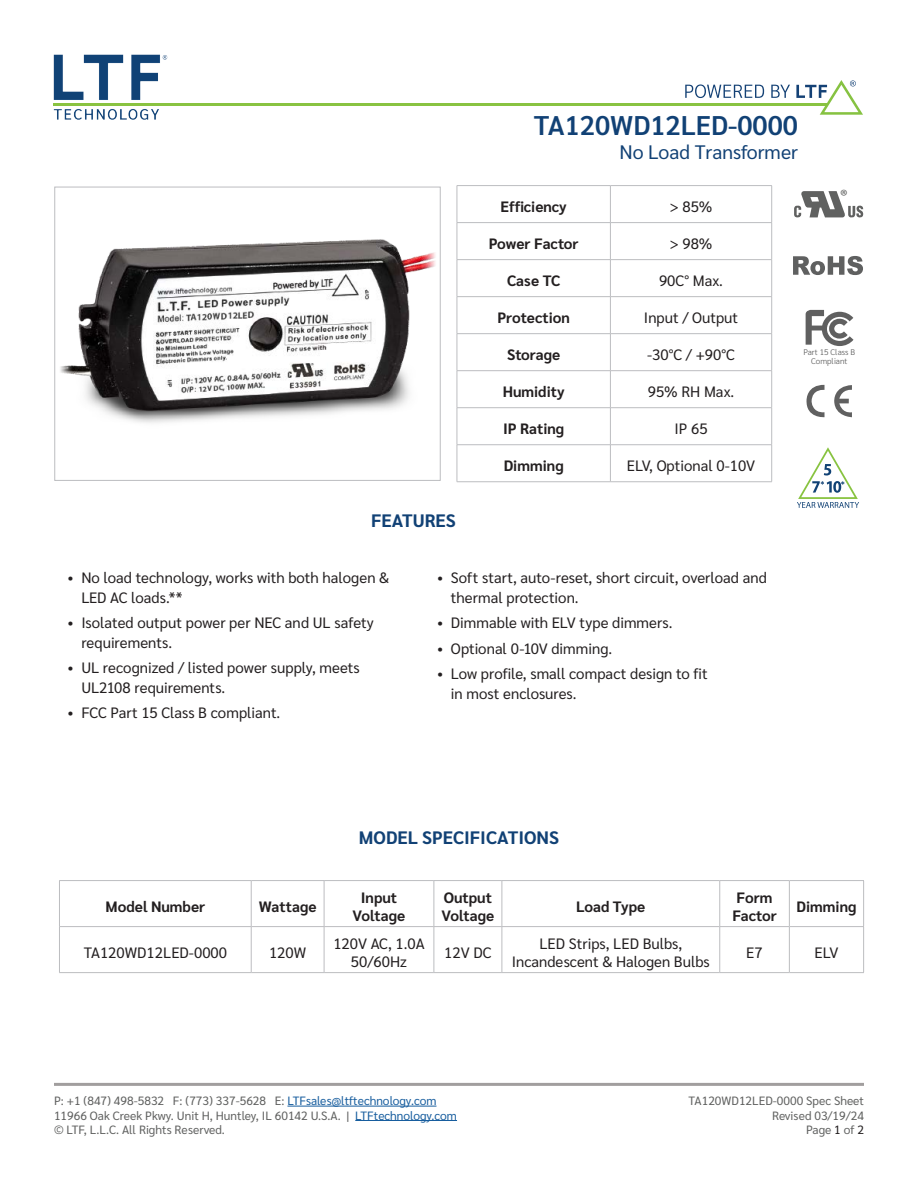
<style>
.page{position:relative;width:918px;height:1188px;background:#fff}
.page>*{position:absolute;margin:0;border:0;box-sizing:border-box;transform-origin:0 0}
.t1{font:600 27px "Sarabun";color:#114175}
.t2{font:19.5px "Sarabun";color:#114175}
.t3{font:700 18px "Sarabun";color:#114175}
.t4{font:18px "Myriad Pro";color:#606160}
.t5{font:15px/19.5px "Sarabun";color:#231f20}
.t6{font:700 15px/18px "Sarabun";color:#231f20}
.t7{font:12px/14.4px "Sarabun";color:#606160}
.t8{font:300 8.1px/9.8px "Sarabun";color:#606060;text-align:center}
.s1{color:#175d9e}
.s2{color:#231f20}
</style>
<div class="page">
<img style="left:53px;top:54px;width:117px;height:66px">
<hr style="left:53px;top:103px;width:774px;height:2px;background:#89c341">
<svg style="left:685px;top:84px;width:79px;height:14px"></svg>
<svg style="left:771px;top:85px;width:19px;height:13px"></svg>
<svg style="left:796px;top:80px;width:67px;height:35px"></svg>
<hr style="left:457px;top:185px;width:153px;height:1px;background:#bcbdc0">
<hr style="left:457px;top:186px;width:1px;height:36px;background:#bcbdc0">
<hr style="left:610px;top:185px;width:162px;height:1px;background:#bcbdc0">
<hr style="left:610px;top:186px;width:1px;height:36px;background:#bcbdc0">
<hr style="left:771px;top:186px;width:1px;height:36px;background:#bcbdc0">
<hr style="left:457px;top:222px;width:153px;height:1px;background:#bcbdc0">
<hr style="left:457px;top:223px;width:1px;height:36px;background:#bcbdc0">
<hr style="left:610px;top:222px;width:162px;height:1px;background:#bcbdc0">
<hr style="left:610px;top:223px;width:1px;height:36px;background:#bcbdc0">
<hr style="left:771px;top:223px;width:1px;height:36px;background:#bcbdc0">
<hr style="left:457px;top:259px;width:153px;height:1px;background:#bcbdc0">
<hr style="left:457px;top:260px;width:1px;height:36px;background:#bcbdc0">
<hr style="left:610px;top:259px;width:162px;height:1px;background:#bcbdc0">
<hr style="left:610px;top:260px;width:1px;height:36px;background:#bcbdc0">
<hr style="left:771px;top:260px;width:1px;height:36px;background:#bcbdc0">
<hr style="left:457px;top:296px;width:153px;height:1px;background:#bcbdc0">
<hr style="left:457px;top:297px;width:1px;height:36px;background:#bcbdc0">
<hr style="left:610px;top:296px;width:162px;height:1px;background:#bcbdc0">
<hr style="left:610px;top:297px;width:1px;height:36px;background:#bcbdc0">
<hr style="left:771px;top:297px;width:1px;height:36px;background:#bcbdc0">
<hr style="left:457px;top:333px;width:153px;height:1px;background:#bcbdc0">
<hr style="left:457px;top:334px;width:1px;height:36px;background:#bcbdc0">
<hr style="left:610px;top:333px;width:162px;height:1px;background:#bcbdc0">
<hr style="left:610px;top:334px;width:1px;height:36px;background:#bcbdc0">
<hr style="left:771px;top:334px;width:1px;height:36px;background:#bcbdc0">
<hr style="left:457px;top:370px;width:153px;height:1px;background:#bcbdc0">
<hr style="left:457px;top:371px;width:1px;height:37px;background:#bcbdc0">
<hr style="left:610px;top:370px;width:162px;height:1px;background:#bcbdc0">
<hr style="left:610px;top:371px;width:1px;height:37px;background:#bcbdc0">
<hr style="left:771px;top:371px;width:1px;height:37px;background:#bcbdc0">
<hr style="left:457px;top:407px;width:153px;height:1px;background:#bcbdc0">
<hr style="left:457px;top:408px;width:1px;height:37px;background:#bcbdc0">
<hr style="left:610px;top:407px;width:162px;height:1px;background:#bcbdc0">
<hr style="left:610px;top:408px;width:1px;height:37px;background:#bcbdc0">
<hr style="left:771px;top:408px;width:1px;height:37px;background:#bcbdc0">
<hr style="left:457px;top:444px;width:153px;height:1px;background:#bcbdc0">
<hr style="left:457px;top:445px;width:1px;height:37px;background:#bcbdc0">
<hr style="left:610px;top:444px;width:162px;height:1px;background:#bcbdc0">
<hr style="left:610px;top:445px;width:1px;height:37px;background:#bcbdc0">
<hr style="left:771px;top:445px;width:1px;height:37px;background:#bcbdc0">
<hr style="left:457px;top:481px;width:153px;height:1px;background:#bcbdc0">
<hr style="left:610px;top:481px;width:162px;height:1px;background:#bcbdc0">
<img style="left:60px;top:239px;width:376px;height:184px">
<div style="left:55px;top:187px;width:385px;height:294px;border:1px solid #bcbdc0"></div>
<svg style="left:806px;top:385px;width:19px;height:33px"></svg>
<svg style="left:834px;top:385px;width:18px;height:32px"></svg>
<svg style="left:793px;top:256px;width:70px;height:19px"></svg>
<svg style="left:794px;top:191px;width:70px;height:27px"></svg>
<svg style="left:806px;top:310px;width:48px;height:36px"></svg>
<svg style="left:797px;top:447px;width:62px;height:61px"></svg>
<hr style="left:54px;top:1083px;width:810px;height:3px;background:#a19e9e">
<hr style="left:287px;top:1106px;width:149px;height:1px;background:#175d9e">
<hr style="left:355px;top:1120px;width:102px;height:1px;background:#175d9e">
<hr style="left:59px;top:880px;width:192px;height:1px;background:#bcbdc0">
<hr style="left:59px;top:881px;width:1px;height:45px;background:#bcbdc0">
<hr style="left:251px;top:880px;width:73px;height:1px;background:#bcbdc0">
<hr style="left:251px;top:881px;width:1px;height:45px;background:#bcbdc0">
<hr style="left:324px;top:880px;width:110px;height:1px;background:#bcbdc0">
<hr style="left:324px;top:881px;width:1px;height:45px;background:#bcbdc0">
<hr style="left:434px;top:880px;width:68px;height:1px;background:#bcbdc0">
<hr style="left:434px;top:881px;width:1px;height:45px;background:#bcbdc0">
<hr style="left:502px;top:880px;width:218px;height:1px;background:#bcbdc0">
<hr style="left:502px;top:881px;width:1px;height:45px;background:#bcbdc0">
<hr style="left:720px;top:880px;width:69px;height:1px;background:#bcbdc0">
<hr style="left:719px;top:881px;width:1px;height:45px;background:#bcbdc0">
<hr style="left:789px;top:880px;width:75px;height:1px;background:#bcbdc0">
<hr style="left:789px;top:881px;width:1px;height:45px;background:#bcbdc0">
<hr style="left:863px;top:881px;width:1px;height:45px;background:#bcbdc0">
<hr style="left:59px;top:926px;width:192px;height:1px;background:#bcbdc0">
<hr style="left:59px;top:927px;width:1px;height:45px;background:#bcbdc0">
<hr style="left:251px;top:926px;width:73px;height:1px;background:#bcbdc0">
<hr style="left:251px;top:927px;width:1px;height:45px;background:#bcbdc0">
<hr style="left:324px;top:926px;width:110px;height:1px;background:#bcbdc0">
<hr style="left:324px;top:927px;width:1px;height:45px;background:#bcbdc0">
<hr style="left:434px;top:926px;width:68px;height:1px;background:#bcbdc0">
<hr style="left:434px;top:927px;width:1px;height:45px;background:#bcbdc0">
<hr style="left:502px;top:926px;width:218px;height:1px;background:#bcbdc0">
<hr style="left:502px;top:927px;width:1px;height:45px;background:#bcbdc0">
<hr style="left:720px;top:926px;width:69px;height:1px;background:#bcbdc0">
<hr style="left:719px;top:927px;width:1px;height:45px;background:#bcbdc0">
<hr style="left:789px;top:926px;width:75px;height:1px;background:#bcbdc0">
<hr style="left:789px;top:927px;width:1px;height:45px;background:#bcbdc0">
<hr style="left:863px;top:927px;width:1px;height:45px;background:#bcbdc0">
<hr style="left:59px;top:972px;width:192px;height:1px;background:#bcbdc0">
<hr style="left:251px;top:972px;width:73px;height:1px;background:#bcbdc0">
<hr style="left:324px;top:972px;width:110px;height:1px;background:#bcbdc0">
<hr style="left:434px;top:972px;width:68px;height:1px;background:#bcbdc0">
<hr style="left:502px;top:972px;width:218px;height:1px;background:#bcbdc0">
<hr style="left:720px;top:972px;width:69px;height:1px;background:#bcbdc0">
<hr style="left:789px;top:972px;width:75px;height:1px;background:#bcbdc0">
<h1 class="t1" style="left:534px;top:110px;width:266px">TA120WD12LED-0000</h1>
<h2 class="t2" style="left:619px;top:141px;width:180px">No Load Transformer</h2>
<p class="t4" style="left:840px;top:185px;width:9px">®</p>
<p class="t3" style="left:371px;top:510px;width:86px">FEATURES</p>
<p class="t6" style="left:500px;top:198px;width:68px">Efficiency</p>
<p class="t5" style="left:670px;top:197px;width:44px">&gt; 85%</p>
<p class="t6" style="left:489px;top:235px;width:91px">Power Factor</p>
<p class="t5" style="left:670px;top:234px;width:44px">&gt; 98%</p>
<p class="t6" style="left:507px;top:272px;width:55px">Case TC</p>
<p class="t5" style="left:659px;top:271px;width:66px">90C° Max.</p>
<p class="t6" style="left:497px;top:309px;width:74px">Protection</p>
<p class="t5" style="left:644px;top:308px;width:96px">Input / Output</p>
<p class="t6" style="left:507px;top:346px;width:55px">Storage</p>
<p class="t5" style="left:647px;top:345px;width:89px">-30°C / +90°C</p>
<p class="t6" style="left:503px;top:383px;width:63px">Humidity</p>
<p class="t5" style="left:648px;top:382px;width:88px">95% RH Max.</p>
<p class="t6" style="left:503px;top:420px;width:63px">IP Rating</p>
<p class="t5" style="left:674px;top:419px;width:35px">IP 65</p>
<p class="t6" style="left:504px;top:457px;width:61px">Dimming</p>
<p class="t5" style="left:627px;top:456px;width:130px">ELV, Optional 0-10V</p>
<p class="t5" style="left:81px;top:568px;width:309px;text-indent:-14px">• No load technology, works with both halogen &amp;<br>LED AC loads.**</p>
<p class="t5" style="left:81px;top:613px;width:294px;text-indent:-14px">• Isolated output power per NEC and UL safety requirements.</p>
<p class="t5" style="left:81px;top:658px;width:280px;text-indent:-14px">• UL recognized / listed power supply, meets<br>UL2108 requirements.</p>
<p class="t5" style="left:68px;top:703px;width:214px">• FCC Part 15 Class B compliant.</p>
<p class="t5" style="left:451px;top:568px;width:318px;text-indent:-13px">• Soft start, auto-reset, short circuit, overload and thermal protection.</p>
<p class="t5" style="left:437px;top:613px;width:237px">• Dimmable with ELV type dimmers.</p>
<p class="t5" style="left:437px;top:639px;width:176px">• Optional 0-10V dimming.</p>
<p class="t5" style="left:451px;top:664px;width:258px;text-indent:-14px">• Low profile, small compact design to fit in most enclosures.</p>
<p class="t8" style="left:803px;top:347px;width:53px">Part 15 Class B<br>Compliant</p>
<p class="t3" style="left:359px;top:827px;width:202px">MODEL SPECIFICATIONS</p>
<p class="t6" style="left:106px;top:897px;width:101px">Model Number</p>
<p class="t6" style="left:259px;top:897px;width:59px">Wattage</p>
<p class="t6" style="left:353px;top:888px;width:54px;text-align:center">Input<br>Voltage</p>
<p class="t6" style="left:442px;top:888px;width:54px">Output<br>Voltage</p>
<p class="t6" style="left:576px;top:897px;width:71px">Load Type</p>
<p class="t6" style="left:732px;top:888px;width:46px">Form<br>Factor</p>
<p class="t6" style="left:797px;top:897px;width:61px">Dimming</p>
<p class="t5" style="left:84px;top:943px;width:145px">TA120WD12LED-0000</p>
<p class="t5" style="left:269px;top:943px;width:39px">120W</p>
<p class="t5" style="left:333px;top:934px;width:93px;line-height:18px;text-align:center">120V AC, 1.0A<br>50/60Hz</p>
<p class="t5" style="left:444px;top:943px;width:49px">12V DC</p>
<p class="t5" style="left:512px;top:934px;width:199px;line-height:18px;text-align:center">LED Strips, LED Bulbs,<br>Incandescent &amp; Halogen Bulbs</p>
<p class="t5" style="left:746px;top:943px;width:18px">E7</p>
<p class="t5" style="left:815px;top:943px;width:26px">ELV</p>
<p class="t7" style="left:54px;top:1094px;width:405px">P: +1 (847) 498-5832 F: (773) 337-5628 E: <span class="s1">LTFsales@ltftechnology.com<br></span>11966 Oak Creek Pkwy. Unit H, Huntley, IL 60142 U.S.A. | <span class="s1">LTFtechnology.com </span>© LTF, L.L.C. All Rights Reserved.</p>
<p class="t7" style="left:689px;top:1094px;width:177px;text-align:right">TA120WD12LED-0000 Spec Sheet<br>Revised 03/19/24<br>Page <span class="s2">1</span> of <span class="s2">2</span></p>
</div>
